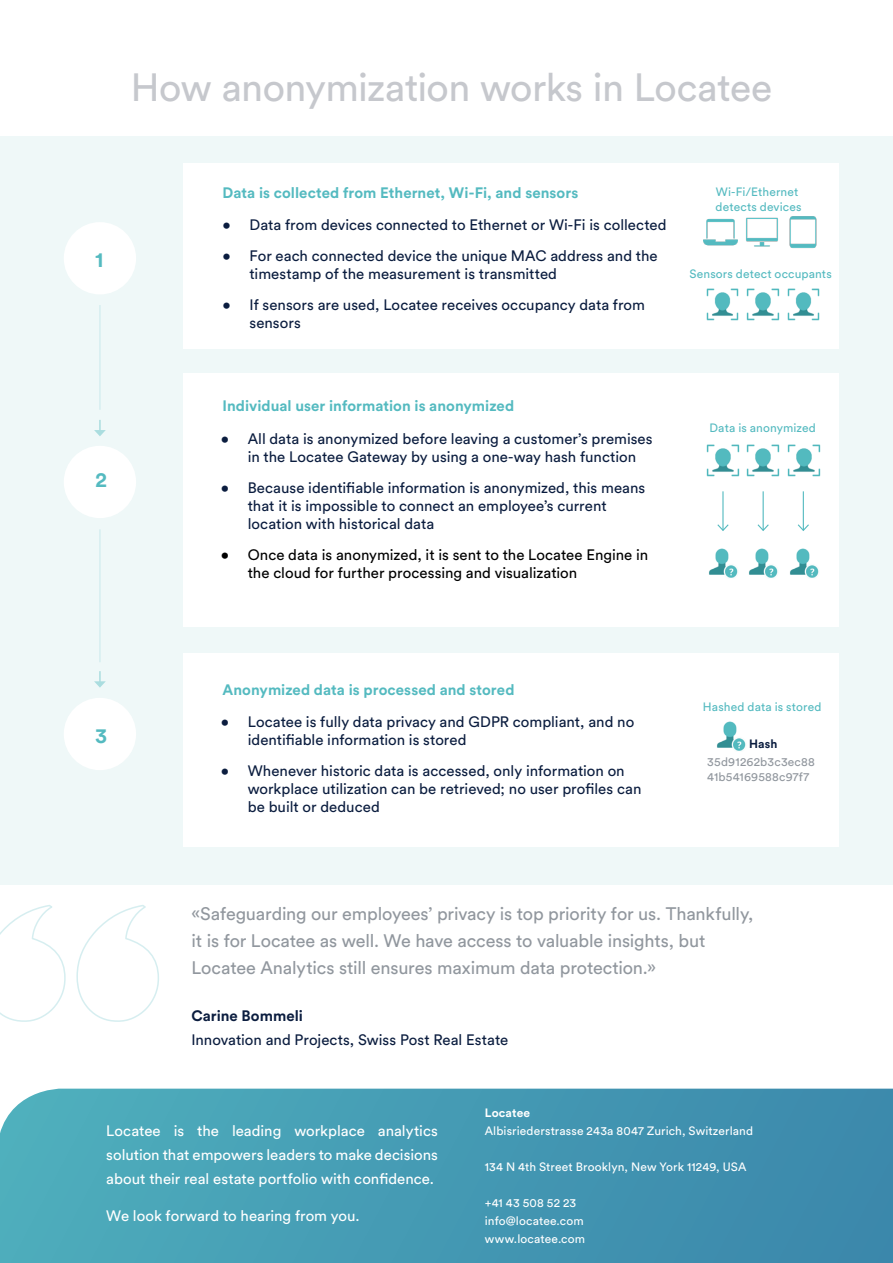
<style>
.page{position:relative;width:893px;height:1263px;background:#fff}
.page>*{position:absolute;margin:0;border:0;box-sizing:border-box;transform-origin:0 0}
.t1{font:39px "Circular Std";letter-spacing:-.015em;color:#c6c8cd}
.t2{font:700 21px "Circular Std";color:#54bac0}
.t3{font:18px/27px "Circular Std";letter-spacing:-.01em;color:#91979e}
.t4{font:15px/18px "Circular Std";color:#0b1d3f}
.t5{font:15px/24px "Circular Std";color:#fff;text-align:justify}
.t6{font:700 15px "Circular Std";letter-spacing:.005em;color:#54bac0}
.t7{font:15px/18px "Circular Std";color:#000}
.t8{font:700 15px "Circular Std";color:#0b1d3f}
.t9{font:12px/18px "Circular Std";letter-spacing:.01em;color:#fff}
.t10{font:12px/15px "Circular Std";letter-spacing:.01em;color:#54bac0}
.t11{font:12px/15px "Circular Std";letter-spacing:.02em;color:#91979e}
.t12{font:700 12px "Circular Std";letter-spacing:.015em;color:#fff}
.t13{font:700 12px "Circular Std";color:#0b1d3f}
</style>
<div class="page">
<svg style="left:0;top:1089px;width:893px;height:174px;background:#469bb4"></svg>
<div style="left:0;top:136px;width:893px;height:748px;background:#eff8f8"></div>
<svg style="left:0;top:905px;width:65px;height:117px"></svg>
<svg style="left:76px;top:905px;width:83px;height:117px"></svg>
<div style="left:183px;top:653px;width:656px;height:193px;background:#fff"></div>
<div style="left:183px;top:374px;width:656px;height:253px;background:#fff"></div>
<div style="left:183px;top:163px;width:656px;height:186px;background:#fff"></div>
<div style="left:64px;top:222px;width:72px;height:72px;background:#fff;border-radius:50%"></div>
<div style="left:64px;top:446px;width:72px;height:72px;background:#fff;border-radius:50%"></div>
<div style="left:64px;top:698px;width:72px;height:72px;background:#fff;border-radius:50%"></div>
<img style="left:706px;top:444px;width:34px;height:33px">
<img style="left:717px;top:721px;width:29px;height:30px">
<img style="left:704px;top:218px;width:33px;height:28px">
<img style="left:746px;top:217px;width:32px;height:30px">
<img style="left:789px;top:216px;width:28px;height:32px">
<hr style="left:99px;top:305px;width:2px;height:105px;background:#d6eef0">
<hr style="left:99px;top:529px;width:2px;height:133px;background:#d6eef0">
<svg style="left:94px;top:420px;width:12px;height:16px"></svg>
<svg style="left:94px;top:671px;width:12px;height:17px"></svg>
<img style="left:787px;top:444px;width:33px;height:33px">
<img style="left:746px;top:444px;width:34px;height:33px">
<hr style="left:722px;top:491px;width:1px;height:39px;background:#54bac0">
<svg style="left:717px;top:523px;width:12px;height:8px"></svg>
<img style="left:709px;top:548px;width:29px;height:30px">
<img style="left:749px;top:548px;width:29px;height:30px">
<img style="left:790px;top:548px;width:29px;height:30px">
<img style="left:706px;top:288px;width:33px;height:33px">
<img style="left:746px;top:288px;width:34px;height:33px">
<img style="left:787px;top:288px;width:33px;height:33px">
<hr style="left:763px;top:491px;width:1px;height:39px;background:#54bac0">
<svg style="left:757px;top:523px;width:12px;height:8px"></svg>
<hr style="left:803px;top:491px;width:1px;height:39px;background:#54bac0">
<svg style="left:797px;top:523px;width:12px;height:8px"></svg>
<h1 class="t1" style="left:131px;top:64px;width:643px">How anonymization works in Locatee</h1>
<h2 class="t2" style="left:95px;top:246px;width:10px">1</h2>
<h2 class="t2" style="left:95px;top:466px;width:13px">2</h2>
<h2 class="t2" style="left:95px;top:722px;width:13px">3</h2>
<p class="t6" style="left:223px;top:183px;width:357px">Data is collected from Ethernet, Wi-Fi, and sensors</p>
<p class="t4" style="left:223px;top:216px;width:446px">• Data from devices connected to Ethernet or Wi-Fi is collected</p>
<p class="t4" style="left:250px;top:246px;width:410px;text-indent:-27px">• For each connected device the unique MAC address and the timestamp of the measurement is transmitted</p>
<p class="t4" style="left:250px;top:295px;width:397px;text-indent:-27px">• If sensors are used, Locatee receives occupancy data from sensors</p>
<p class="t10" style="left:716px;top:184px;width:87px">Wi-Fi/Ethernet detects devices</p>
<p class="t10" style="left:689px;top:266px;width:144px">Sensors detect occupants</p>
<p class="t6" style="left:223px;top:396px;width:293px">Individual user information is anonymized</p>
<p class="t4" style="left:248px;top:430px;width:406px;text-indent:-27px">• All data is anonymized before leaving a customer’s premises in the Locatee Gateway by using a one-way hash function</p>
<p class="t4" style="left:248px;top:478px;width:399px;text-indent:-27px">• Because identifiable information is anonymized, this means that it is impossible to connect an employee’s current location with historical data</p>
<p class="t7" style="left:248px;top:545px;width:402px;text-indent:-27px">• Once data is anonymized, it is sent to the Locatee Engine in the cloud for further processing and visualization</p>
<p class="t10" style="left:709px;top:420px;width:108px">Data is anonymized</p>
<p class="t6" style="left:223px;top:680px;width:294px">Anonymized data is processed and stored</p>
<p class="t4" style="left:248px;top:713px;width:388px;text-indent:-27px">• Locatee is fully data privacy and GDPR compliant, and no identifiable information is stored</p>
<p class="t4" style="left:248px;top:762px;width:395px;text-indent:-27px">• Whenever historic data is accessed, only information on workplace utilization can be retrieved; no user profiles can be built or deduced</p>
<p class="t10" style="left:703px;top:699px;width:120px">Hashed data is stored</p>
<p class="t13" style="left:749px;top:736px;width:30px">Hash</p>
<p class="t11" style="left:707px;top:755px;width:109px">35d91262b3c3ec88<br>41b54169588c97f7</p>
<p class="t3" style="left:191px;top:900px;width:563px">«Safeguarding our employees’ privacy is top priority for us. Thankfully, it is for Locatee as well. We have access to valuable insights, but<br>Locatee Analytics still ensures maximum data protection.»</p>
<p class="t8" style="left:191px;top:1006px;width:113px">Carine Bommeli</p>
<p class="t4" style="left:191px;top:1031px;width:318px">Innovation and Projects, Swiss Post Real Estate</p>
<p class="t5" style="left:106px;top:1119px;width:333px">Locatee is the leading workplace analytics solution that empowers leaders to make decisions about their real estate portfolio with confidence.</p>
<p class="t5" style="left:106px;top:1203px;width:255px">We look forward to hearing from you.</p>
<p class="t12" style="left:485px;top:1105px;width:47px">Locatee</p>
<p class="t9" style="left:485px;top:1122px;width:270px">Albisriederstrasse 243a 8047 Zurich, Switzerland</p>
<p class="t9" style="left:485px;top:1158px;width:263px">134 N 4th Street Brooklyn, New York 11249, USA</p>
<p class="t9" style="left:485px;top:1194px;width:102px">+41 43 508 52 23 info@locatee.com www.locatee.com</p>
</div>
